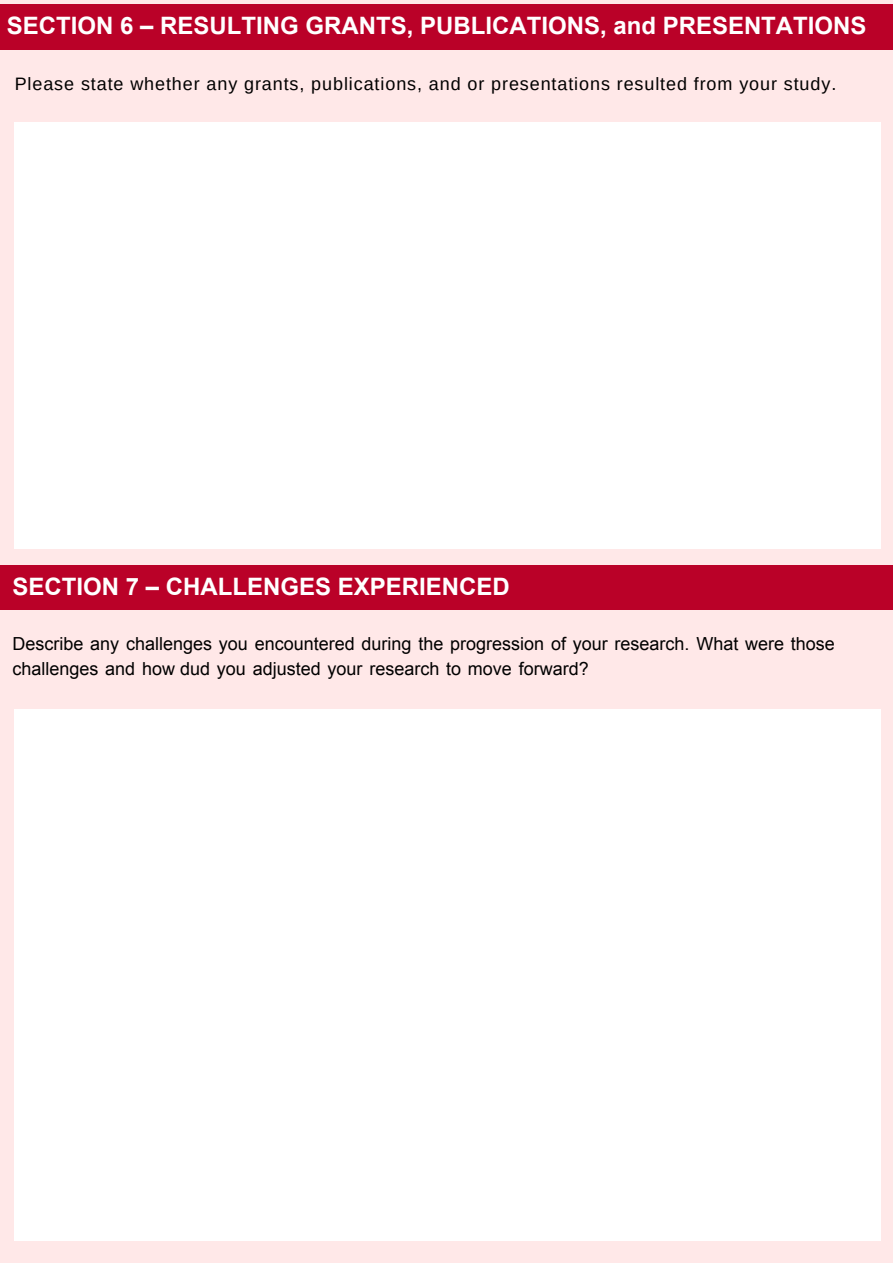
<style>
.page{position:relative;width:893px;height:1264px;background:#fff}
.page>*{position:absolute;margin:0;border:0;box-sizing:border-box;transform-origin:0 0}
.t1{font:700 24px "Arial";color:#fff}
.t2{font:18px/24.8px "Arial";color:#000}
.t3{font:18px "Arimo";letter-spacing:.05em;color:#000}
</style>
<div class="page">
<div style="left:0;top:0;width:892px;height:1262px;background:#ffe8e8"></div>
<div style="left:0;top:5px;width:892px;height:44px;background:#ba0128"></div>
<div style="left:0;top:565px;width:892px;height:44px;background:#ba0128"></div>
<div style="left:15px;top:122px;width:865px;height:426px;background:#fff"></div>
<div style="left:15px;top:709px;width:865px;height:531px;background:#fff"></div>
<h1 class="t1" style="left:7px;top:10px;width:861px">SECTION 6 – RESULTING GRANTS, PUBLICATIONS, and PRESENTATIONS</h1>
<p class="t3" style="left:15px;top:74px;width:823px">Please state whether any grants, publications, and or presentations resulted from your study.</p>
<h1 class="t1" style="left:12px;top:570px;width:498px">SECTION 7 – CHALLENGES EXPERIENCED</h1>
<p class="t2" style="left:12px;top:632px;width:823px">Describe any challenges you encountered during the progression of your research. What were those challenges and how dud you adjusted your research to move forward?</p>
</div>
